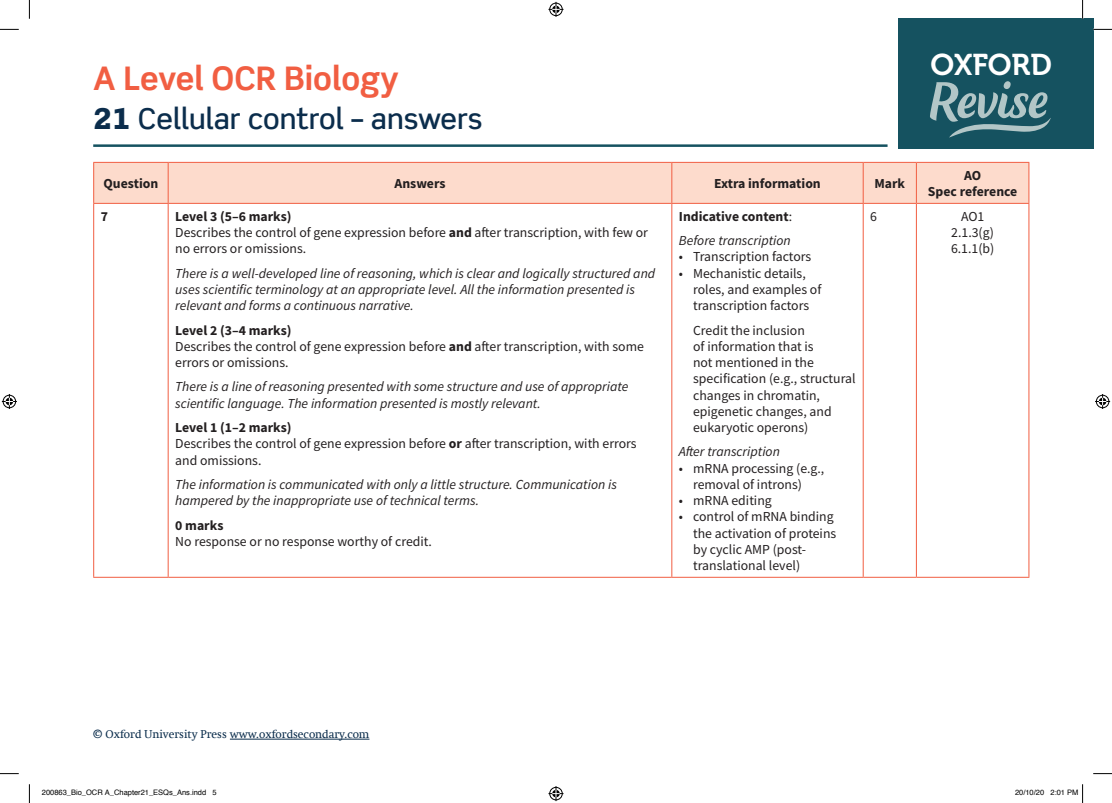
<style>
.page{position:relative;width:1112px;height:803px;background:#fff}
.page>*{position:absolute;margin:0;border:0;box-sizing:border-box;transform-origin:0 0}
.t1{font:700 32.5px "Scene Std";color:#f15e42}
.t2{font:29.88px "Museo 700";color:#fff}
.t3{font:500 28.75px "Scene Std";color:#0b2d4c}
.Answer_text_range_l{font:italic 13.75px/16.2px "Source Sans Pro";color:#231f20}
.Answer_bullet_text{font:13.75px/16.2px "Source Sans Pro";color:#231f20}
.Answer_text_range_l-2{font:13.75px/16.2px "Source Sans Pro";color:#231f20}
.Answer_text_range_l-3{font:700 13.75px "Source Sans Pro";color:#231f20}
.Answer_text_table_h{font:700 13.75px "Source Sans Pro";color:#231f20}
.Answer_text_centred{font:13.75px "Source Sans Pro";color:#231f20}
.t4{font:11.25px "OUP2 Swift";color:#0b2d4c}
.t5{font:7.5px "Helvetica";color:#000}
.s1{font-weight:900}
.s2{font-weight:700}
.s3{font-weight:400}
</style>
<div class="page">
<div style="left:897px;top:19px;width:195px;height:130px;background:#155260"></div>
<svg style="left:930px;top:81px;width:120px;height:57px"></svg>
<hr style="left:93px;top:144px;width:794px;height:3px;background:#155260">
<hr style="left:230px;top:739px;width:139px;height:1px;background:#0b2d4c">
<div style="left:94px;top:163px;width:934px;height:40px;background:#fddbcc"></div>
<hr style="left:168px;top:163px;width:1px;height:40px;background:#f15e42">
<hr style="left:671px;top:163px;width:1px;height:40px;background:#f15e42">
<hr style="left:862px;top:163px;width:1px;height:40px;background:#f15e42">
<hr style="left:915px;top:163px;width:1px;height:40px;background:#f15e42">
<hr style="left:168px;top:204px;width:1px;height:373px;background:#f15e42">
<hr style="left:671px;top:204px;width:1px;height:373px;background:#f15e42">
<hr style="left:862px;top:204px;width:1px;height:373px;background:#f15e42">
<hr style="left:915px;top:204px;width:1px;height:373px;background:#f15e42">
<hr style="left:93px;top:204px;width:1px;height:373px;background:#f15e42">
<hr style="left:1028px;top:204px;width:1px;height:373px;background:#f15e42">
<hr style="left:93px;top:577px;width:75px;height:1px;background:#f15e42">
<hr style="left:168px;top:577px;width:503px;height:1px;background:#f15e42">
<hr style="left:671px;top:577px;width:192px;height:1px;background:#f15e42">
<hr style="left:863px;top:577px;width:53px;height:1px;background:#f15e42">
<hr style="left:916px;top:577px;width:113px;height:1px;background:#f15e42">
<hr style="left:93px;top:162px;width:75px;height:1px;background:#f15e42">
<hr style="left:93px;top:163px;width:1px;height:40px;background:#f15e42">
<hr style="left:168px;top:162px;width:503px;height:1px;background:#f15e42">
<hr style="left:671px;top:162px;width:192px;height:1px;background:#f15e42">
<hr style="left:863px;top:162px;width:53px;height:1px;background:#f15e42">
<hr style="left:916px;top:162px;width:113px;height:1px;background:#f15e42">
<hr style="left:1028px;top:163px;width:1px;height:40px;background:#f15e42">
<hr style="left:93px;top:203px;width:75px;height:1px;background:#f15e42">
<hr style="left:168px;top:203px;width:503px;height:1px;background:#f15e42">
<hr style="left:671px;top:203px;width:192px;height:1px;background:#f15e42">
<hr style="left:863px;top:203px;width:53px;height:1px;background:#f15e42">
<hr style="left:916px;top:203px;width:113px;height:1px;background:#f15e42">
<svg style="left:0;top:29px;width:19px;height:1px"></svg>
<svg style="left:1092px;top:29px;width:19px;height:1px"></svg>
<svg style="left:0;top:773px;width:19px;height:1px"></svg>
<svg style="left:1093px;top:773px;width:18px;height:1px"></svg>
<svg style="left:29px;top:0;width:1px;height:19px"></svg>
<svg style="left:29px;top:784px;width:1px;height:19px"></svg>
<svg style="left:1081px;top:0;width:2px;height:19px"></svg>
<svg style="left:548px;top:2px;width:15px;height:15px"></svg>
<svg style="left:548px;top:786px;width:15px;height:15px"></svg>
<svg style="left:2px;top:394px;width:15px;height:15px"></svg>
<svg style="left:1095px;top:394px;width:14px;height:15px"></svg>
<svg style="left:1082px;top:784px;width:1px;height:19px"></svg>
<h1 class="t1" style="left:93px;top:58px;width:307px">A Level OCR Biology</h1>
<h3 class="t3" style="left:93px;top:101px;width:391px"><span class="s1">21</span> Cellular control – answers</h3>
<p class="Answer_text_table_h" style="left:103px;top:174px;width:56px">Question</p>
<p class="Answer_text_table_h" style="left:394px;top:174px;width:52px">Answers</p>
<p class="Answer_text_table_h" style="left:714px;top:174px;width:108px">Extra information</p>
<p class="Answer_text_table_h" style="left:874px;top:174px;width:32px">Mark</p>
<h2 class="t2" style="left:930px;top:48px;width:123px">OXFORD</h2>
<p class="Answer_text_table_h" style="left:963px;top:166px;width:19px">AO</p>
<p class="Answer_text_table_h" style="left:927px;top:182px;width:91px">Spec reference</p>
<p class="Answer_text_range_l-3" style="left:101px;top:207px;width:9px">7</p>
<p class="Answer_text_range_l-3" style="left:175px;top:207px;width:118px">Level 3 (5–6 marks)</p>
<p class="Answer_text_range_l-2" style="left:175px;top:224px;width:474px">Describes the control of gene expression before <span class="s2">and</span> after transcription, with few or no errors or omissions.</p>
<p class="Answer_text_range_l" style="left:175px;top:265px;width:481px">There is a well-developed line of reasoning, which is clear and logically structured and uses scientific terminology at an appropriate level. All the information presented is relevant and forms a continuous narrative.</p>
<p class="Answer_text_range_l-3" style="left:175px;top:321px;width:118px">Level 2 (3–4 marks)</p>
<p class="Answer_text_range_l-2" style="left:175px;top:338px;width:470px">Describes the control of gene expression before <span class="s2">and</span> after transcription, with some errors or omissions.</p>
<p class="Answer_text_range_l" style="left:175px;top:379px;width:454px">There is a line of reasoning presented with some structure and use of appropriate scientific language. The information presented is mostly relevant.</p>
<p class="Answer_text_range_l-3" style="left:175px;top:418px;width:118px">Level 1 (1–2 marks)</p>
<p class="Answer_text_range_l-2" style="left:175px;top:435px;width:463px">Describes the control of gene expression before <span class="s2">or</span> after transcription, with errors and omissions.</p>
<p class="Answer_text_range_l" style="left:175px;top:476px;width:443px">The information is communicated with only a little structure. Communication is hampered by the inappropriate use of technical terms.</p>
<p class="Answer_text_range_l-3" style="left:175px;top:516px;width:50px">0 marks</p>
<p class="Answer_text_range_l-2" style="left:175px;top:533px;width:258px">No response or no response worthy of credit.</p>
<p class="Answer_text_range_l-3" style="left:678px;top:207px;width:115px">Indicative content<span class="s3">:</span></p>
<p class="Answer_text_range_l" style="left:678px;top:232px;width:113px">Before transcription</p>
<p class="Answer_bullet_text" style="left:678px;top:249px;width:134px">• Transcription factors</p>
<p class="Answer_bullet_text" style="left:693px;top:265px;width:130px;text-indent:-14px">• Mechanistic details, roles, and examples of transcription factors</p>
<p class="Answer_bullet_text" style="left:693px;top:322px;width:164px">Credit the inclusion<br>of information that is<br>not mentioned in the specification (e.g., structural changes in chromatin, epigenetic changes, and eukaryotic operons)</p>
<p class="Answer_text_range_l" style="left:678px;top:444px;width:102px">After transcription</p>
<p class="Answer_bullet_text" style="left:678px;top:460px;width:147px;text-align:center">• mRNA processing (e.g., removal of introns)</p>
<p class="Answer_bullet_text" style="left:678px;top:492px;width:94px">• mRNA editing</p>
<p class="Answer_bullet_text" style="left:678px;top:509px;width:156px">• control of mRNA binding</p>
<p class="Answer_bullet_text" style="left:693px;top:525px;width:145px">the activation of proteins by cyclic AMP (post&shy;translational level)</p>
<p class="Answer_text_range_l-2" style="left:870px;top:208px;width:8px">6</p>
<p class="Answer_text_centred" style="left:960px;top:207px;width:25px">AO1</p>
<p class="Answer_text_centred" style="left:950px;top:224px;width:44px">2.1.3(g)</p>
<p class="Answer_text_centred" style="left:950px;top:240px;width:45px">6.1.1(b)</p>
<p class="t4" style="left:93px;top:728px;width:278px">© Oxford University Press www.oxfordsecondary.com</p>
<p class="t5" style="left:42px;top:787px;width:176px">200863_Bio_OCR A_Chapter21_ESQs_Ans.indd 5</p>
<p class="t5" style="left:1014px;top:787px;width:65px">20/10/20 2:01 PM</p>
</div>
